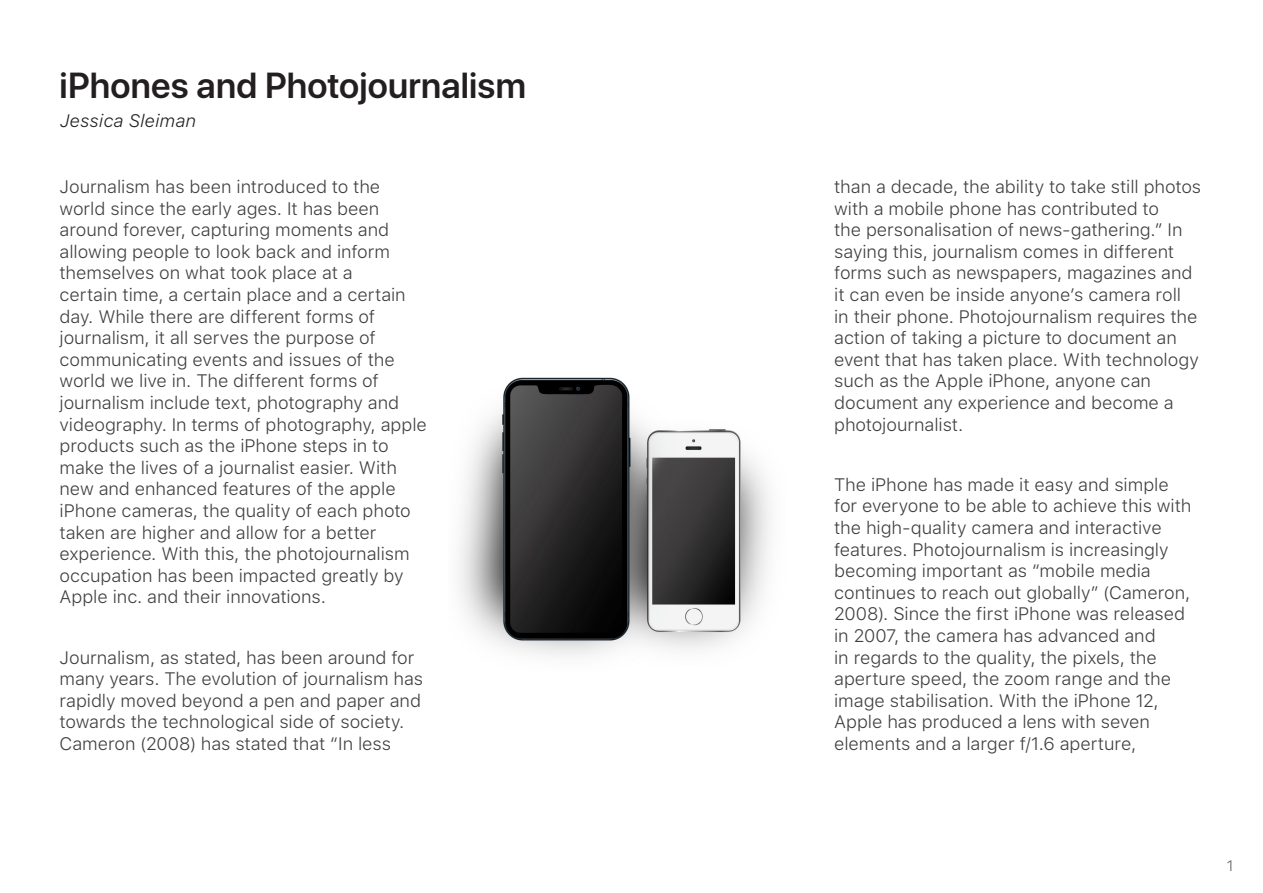
<style>
.page{position:relative;width:1263px;height:893px;background:#fff}
.page>*{position:absolute;margin:0;border:0;box-sizing:border-box;transform-origin:0 0}
.Article_-_main_title{font:600 36px "SFUI Display";letter-spacing:.005em;color:#231f20}
.Article_-_body_text{font:300 18px/21.6px "SFUI Text";letter-spacing:-.005em;color:#3e3e3f}
.Article_-_Authors_na{font:italic 300 18px "SFUI Text";letter-spacing:.01em;color:#231f20}
.Page_numbers{font:300 15px "SFUI Text";color:#636366}
</style>
<div class="page">
<img style="left:459px;top:377px;width:311px;height:279px">
<p class="Article_-_main_title" style="left:60px;top:59px;width:468px">iPhones and Photojournalism</p>
<p class="Article_-_Authors_na" style="left:60px;top:105px;width:138px">Jessica Sleiman</p>
<p class="Article_-_body_text" style="left:60px;top:176px;width:369px">Journalism has been introduced to the world since the early ages. It has been around forever, capturing moments and allowing people to look back and inform themselves on what took place at a<br>certain time, a certain place and a certain day. While there are different forms of journalism, it all serves the purpose of communicating events and issues of the world we live in. The different forms of journalism include text, photography and videography. In terms of photography, apple products such as the iPhone steps in to make the lives of a journalist easier. With new and enhanced features of the apple iPhone cameras, the quality of each photo taken are higher and allow for a better experience. With this, the photojournalism occupation has been impacted greatly by Apple inc. and their innovations.</p>
<p class="Article_-_body_text" style="left:60px;top:647px;width:365px">Journalism, as stated, has been around for many years. The evolution of journalism has rapidly moved beyond a pen and paper and towards the technological side of society.<br>Cameron (2008) has stated that “In less</p>
<p class="Article_-_body_text" style="left:834px;top:176px;width:368px">than a decade, the ability to take still photos with a mobile phone has contributed to<br>the personalisation of news-gathering.” In saying this, journalism comes in different forms such as newspapers, magazines and it can even be inside anyone’s camera roll<br>in their phone. Photojournalism requires the action of taking a picture to document an event that has taken place. With technology such as the Apple iPhone, anyone can document any experience and become a photojournalist.</p>
<p class="Article_-_body_text" style="left:834px;top:474px;width:359px">The iPhone has made it easy and simple for everyone to be able to achieve this with the high-quality camera and interactive features. Photojournalism is increasingly becoming important as “mobile media continues to reach out globally” (Cameron, 2008). Since the first iPhone was released in 2007, the camera has advanced and<br>in regards to the quality, the pixels, the aperture speed, the zoom range and the image stabilisation. With the iPhone 12, Apple has produced a lens with seven elements and a larger f/1.6 aperture,</p>
<p class="Page_numbers" style="left:1227px;top:855px;width:8px">1</p>
</div>
